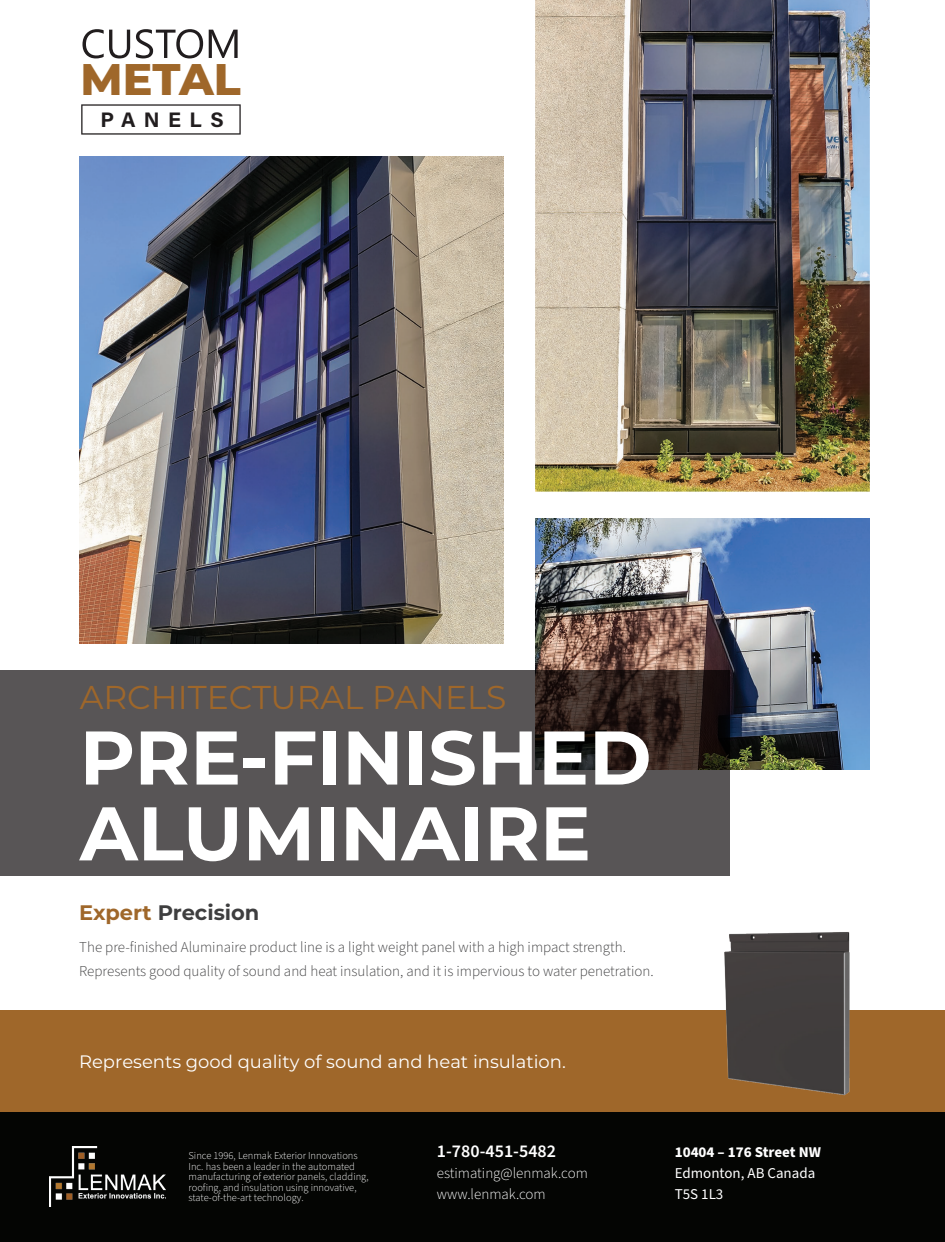
<style>
.page{position:relative;width:945px;height:1242px;background:#fff}
.page>*{position:absolute;margin:0;border:0;box-sizing:border-box;transform-origin:0 0}
.t1{font:700 75.9px/75.9px "Montserrat";color:#fff}
.t2{font:800 44.25px "Montserrat";color:#9f672a}
.t3{font:33px "Montserrat";color:#9f672a}
.t4{font:700 21px "Montserrat";color:#3e3e3f}
.t5{font:700 21px "Acumin Pro";letter-spacing:.395em;color:#211d1e}
.t6{font:18px "Montserrat";color:#fff}
.t7{font:600 18px "Source Sans Pro";color:#fff}
.t8{font:300 15px/24px "Source Sans Pro";color:#3e3e3f}
.t9{font:300 15px/21px "Source Sans Pro";color:#fff}
.t10{font:15px/21px "Source Sans Pro";color:#fff}
.t11{font:700 15px "Source Sans Pro";color:#fff}
.t12{font:300 10.5px/10.5px "Source Sans Pro";color:#fff}
.s1{color:#9f672a}
</style>
<div class="page">
<img style="left:80px;top:157px;width:424px;height:487px">
<img style="left:535px;top:0;width:335px;height:492px">
<img style="left:535px;top:518px;width:335px;height:251px">
<div style="left:0;top:1010px;width:945px;height:103px;background:#9f672a"></div>
<div style="left:0;top:1113px;width:945px;height:129px;background:#040503"></div>
<img style="left:50px;top:1147px;width:116px;height:60px">
<svg style="left:81px;top:104px;width:160px;height:31px"></svg>
<svg style="left:82px;top:29px;width:48px;height:29px"></svg>
<svg style="left:136px;top:29px;width:67px;height:29px"></svg>
<svg style="left:209px;top:30px;width:29px;height:28px"></svg>
<svg style="left:0;top:670px;width:729px;height:206px;background:#524d4e"></svg>
<img style="left:724px;top:932px;width:126px;height:164px">
<h2 class="t2" style="left:81px;top:47px;width:162px">METAL</h2>
<h3 class="t5" style="left:101px;top:105px;width:125px">PANELS</h3>
<h3 class="t3" style="left:80px;top:674px;width:428px">ARCHITECTURAL PANELS</h3>
<h1 class="t1" style="left:80px;top:716px;width:573px">PRE-FINISHED<br>ALUMINAIRE</h1>
<h3 class="t4" style="left:79px;top:897px;width:182px"><span class="s1">Expert</span> Precision</h3>
<h3 class="t8" style="left:79px;top:936px;width:576px">The pre-finished Aluminaire product line is a light weight panel with a high impact strength.<br>Represents good quality of sound and heat insulation, and it is impervious to water penetration.</h3>
<h3 class="t6" style="left:79px;top:1049px;width:488px">Represents good quality of sound and heat insulation.</h3>
<p class="t12" style="left:189px;top:1151px;width:182px">Since 1996, Lenmak Exterior Innovations Inc. has been a leader in the automated manufacturing of exterior panels, cladding, roofing, and insulation using innovative, state-of-the-art technology.</p>
<h3 class="t7" style="left:437px;top:1139px;width:121px">1-780-451-5482</h3>
<h3 class="t9" style="left:437px;top:1163px;width:152px">estimating@lenmak.com www.lenmak.com</h3>
<h3 class="t11" style="left:675px;top:1141px;width:148px">10404 – 176 Street NW</h3>
<h3 class="t10" style="left:675px;top:1163px;width:142px">Edmonton, AB Canada<br>T5S 1L3</h3>
</div>
